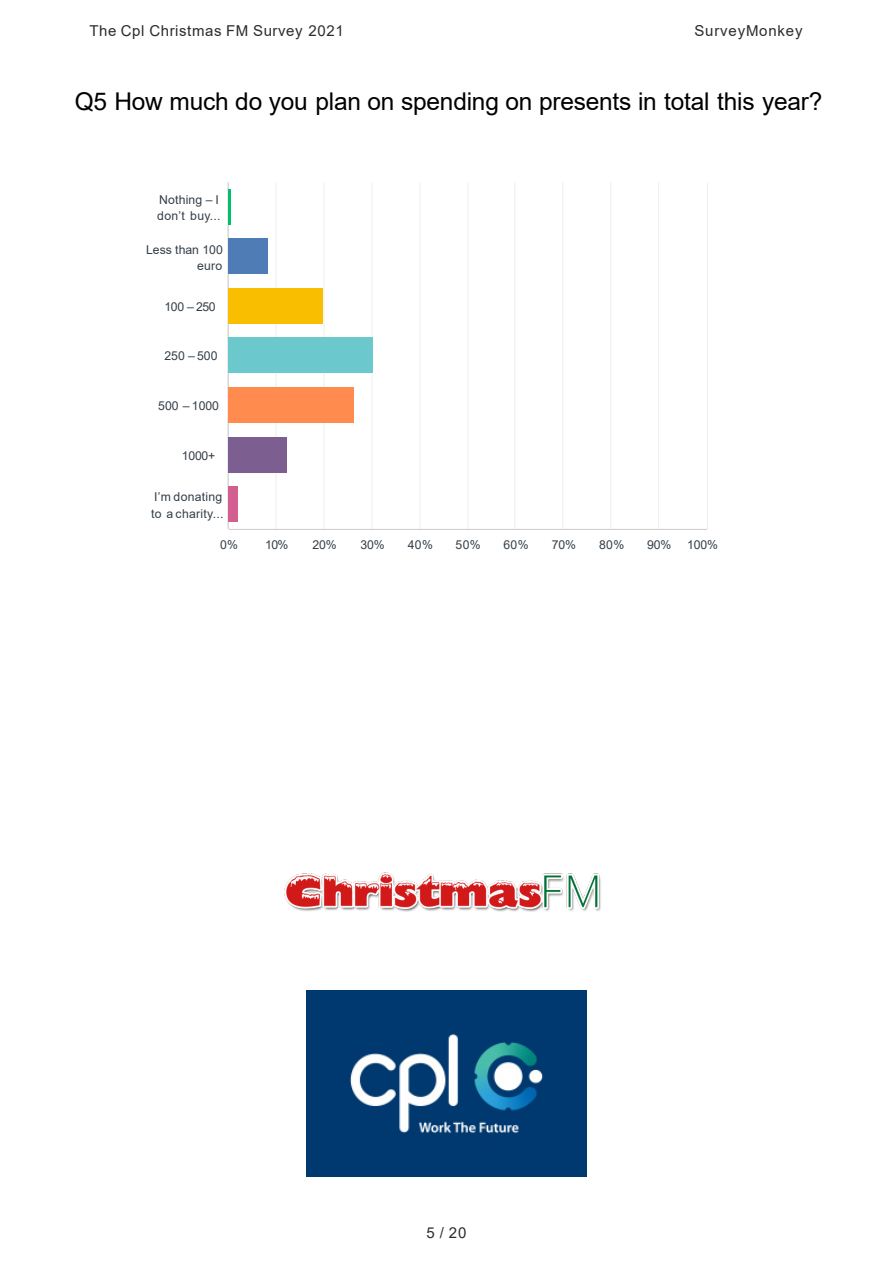
<style>
.page{position:relative;width:893px;height:1263px;background:#fff}
.page>*{position:absolute;margin:0;border:0;box-sizing:border-box;transform-origin:0 0}
.t1{font:24.45px "Arial";letter-spacing:-.01em;color:#000}
.t2{font:15px "Arial";letter-spacing:.04em;color:#2c2c2c}
.t3{font:12.3px/16.4px "Arial";letter-spacing:.005em;color:#333e48}
</style>
<div class="page">
<hr style="left:275px;top:182px;width:1px;height:347px;background:#edeeee">
<hr style="left:323px;top:182px;width:1px;height:347px;background:#edeeee">
<hr style="left:371px;top:182px;width:1px;height:347px;background:#edeeee">
<hr style="left:419px;top:182px;width:1px;height:347px;background:#edeeee">
<hr style="left:467px;top:182px;width:1px;height:347px;background:#edeeee">
<hr style="left:514px;top:182px;width:1px;height:347px;background:#edeeee">
<hr style="left:562px;top:182px;width:1px;height:347px;background:#edeeee">
<hr style="left:610px;top:182px;width:1px;height:347px;background:#edeeee">
<hr style="left:658px;top:182px;width:1px;height:347px;background:#edeeee">
<hr style="left:707px;top:182px;width:1px;height:347px;background:#edeeee">
<hr style="left:228px;top:182px;width:1px;height:347px;background:#ccc">
<hr style="left:229px;top:529px;width:478px;height:1px;background:#ccc">
<hr style="left:229px;top:189px;width:2px;height:36px;background:#00bf6f">
<div style="left:229px;top:238px;width:38px;height:36px;background:#507cb6"></div>
<div style="left:229px;top:288px;width:93px;height:36px;background:#f9be00"></div>
<div style="left:229px;top:337px;width:143px;height:36px;background:#6bc8cd"></div>
<div style="left:229px;top:387px;width:125px;height:36px;background:#ff8b4f"></div>
<div style="left:229px;top:437px;width:58px;height:36px;background:#7d5e90"></div>
<div style="left:229px;top:486px;width:9px;height:36px;background:#d25f90"></div>
<img style="left:306px;top:990px;width:280px;height:186px">
<img style="left:284px;top:872px;width:317px;height:40px">
<p class="t2" style="left:89px;top:25px;width:256px">The Cpl Christmas FM Survey 2021</p>
<p class="t2" style="left:694px;top:25px;width:110px">SurveyMonkey</p>
<h1 class="t1" style="left:75px;top:92px;width:749px">Q5 How much do you plan on spending on presents in total this year?</h1>
<p class="t3" style="left:157px;top:192px;width:65px">Nothing – I don’t buy...</p>
<p class="t3" style="left:146px;top:242px;width:78px;text-align:right">Less than 100 euro</p>
<p class="t3" style="left:164px;top:299px;width:53px">100 – 250</p>
<p class="t3" style="left:164px;top:348px;width:55px">250 – 500</p>
<p class="t3" style="left:158px;top:398px;width:62px">500 – 1000</p>
<p class="t3" style="left:182px;top:448px;width:35px">1000+</p>
<p class="t3" style="left:151px;top:490px;width:74px">I’m donating to a charity...</p>
<p class="t3" style="left:220px;top:538px;width:20px">0%</p>
<p class="t3" style="left:265px;top:538px;width:25px">10%</p>
<p class="t3" style="left:312px;top:538px;width:26px">20%</p>
<p class="t3" style="left:360px;top:538px;width:26px">30%</p>
<p class="t3" style="left:408px;top:538px;width:27px">40%</p>
<p class="t3" style="left:455px;top:538px;width:27px">50%</p>
<p class="t3" style="left:503px;top:538px;width:27px">60%</p>
<p class="t3" style="left:551px;top:538px;width:26px">70%</p>
<p class="t3" style="left:599px;top:538px;width:27px">80%</p>
<p class="t3" style="left:647px;top:538px;width:26px">90%</p>
<p class="t3" style="left:687px;top:538px;width:32px">100%</p>
<p class="t2" style="left:426px;top:1227px;width:41px">5/20</p>
</div>
